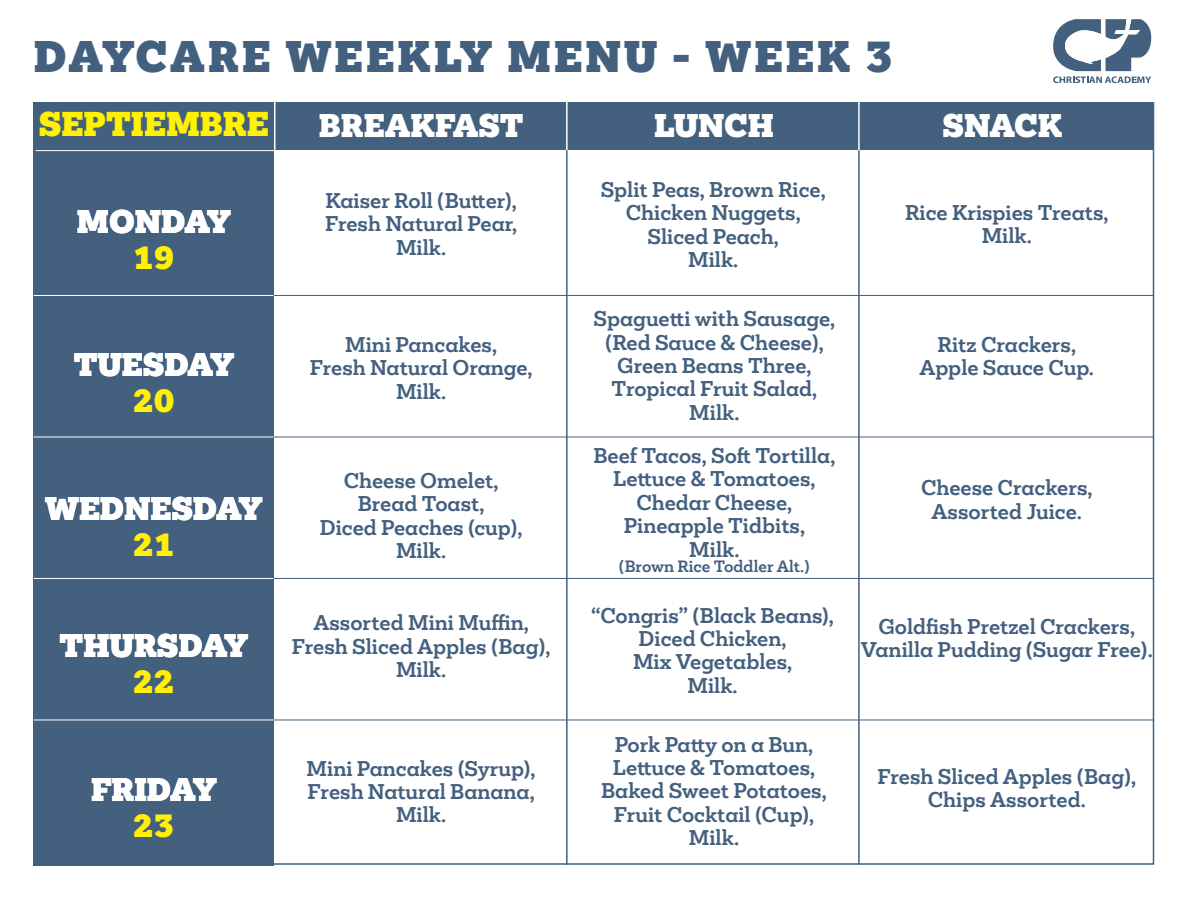
<style>
.page{position:relative;width:1188px;height:918px;background:#fff}
.page>*{position:absolute;margin:0;border:0;box-sizing:border-box;transform-origin:0 0}
.t1{font:900 40.5px "Mokoko";letter-spacing:.08em;color:#43607f}
.t2{font:900 31.5px "Mokoko";color:#fff101}
.t3{font:900 30px/36px "Mokoko";color:#fff;text-align:center}
.t4{font:700 19.5px/23.4px "Mokoko";color:#43607f;text-align:center}
.t5{font:700 15px "Mokoko";color:#43607f}
.s1{color:#fff101}
</style>
<div class="page">
<div style="left:34px;top:103px;width:1120px;height:47px;background:#43607f"></div>
<div style="left:34px;top:103px;width:240px;height:763px;background:#43607f"></div>
<svg style="left:1053px;top:19px;width:98px;height:64px"></svg>
<hr style="left:34px;top:295px;width:240px;height:1px;background:#fff">
<hr style="left:36px;top:150px;width:240px;height:1px;background:#fff">
<hr style="left:34px;top:437px;width:240px;height:1px;background:#fff">
<hr style="left:34px;top:578px;width:240px;height:1px;background:#fff">
<hr style="left:34px;top:720px;width:240px;height:1px;background:#fff">
<hr style="left:274px;top:295px;width:880px;height:1px;background:#43607f">
<hr style="left:274px;top:437px;width:880px;height:1px;background:#43607f">
<hr style="left:274px;top:578px;width:880px;height:1px;background:#43607f">
<hr style="left:274px;top:720px;width:880px;height:1px;background:#43607f">
<hr style="left:274px;top:98px;width:1px;height:60px;background:#fff">
<hr style="left:566px;top:98px;width:2px;height:60px;background:#fff">
<hr style="left:858px;top:98px;width:2px;height:60px;background:#fff">
<hr style="left:566px;top:150px;width:2px;height:715px;background:#43607f">
<hr style="left:858px;top:150px;width:2px;height:715px;background:#43607f">
<p class="t1" style="left:34px;top:30px;width:861px">DAYCARE WEEKLY MENU - WEEK 3</p>
<p class="t2" style="left:39px;top:103px;width:231px">SEPTIEMBRE</p>
<p class="t3" style="left:77px;top:204px;width:155px">MONDAY<br><span class="s1">19</span></p>
<p class="t3" style="left:74px;top:347px;width:162px">TUESDAY<br><span class="s1">20</span></p>
<p class="t3" style="left:45px;top:491px;width:219px">WEDNESDAY<br><span class="s1">21</span></p>
<p class="t3" style="left:60px;top:629px;width:190px">THURSDAY<br><span class="s1">22</span></p>
<p class="t3" style="left:91px;top:773px;width:127px">FRIDAY<br><span class="s1">23</span></p>
<h3 class="t3" style="left:319px;top:108px;width:206px">BREAKFAST</h3>
<h3 class="t3" style="left:654px;top:108px;width:121px">LUNCH</h3>
<h3 class="t3" style="left:943px;top:108px;width:121px">SNACK</h3>
<p class="t4" style="left:325px;top:189px;width:194px">Kaiser Roll (Butter),<br>Fresh Natural Pear,<br>Milk.</p>
<p class="t4" style="left:345px;top:333px;width:153px">Mini Pancakes,</p>
<p class="t4" style="left:310px;top:356px;width:224px">Fresh Natural Orange,<br>Milk.</p>
<p class="t4" style="left:320px;top:469px;width:204px">Cheese Omelet,<br>Bread Toast,<br>Diced Peaches (cup),<br>Milk.</p>
<p class="t4" style="left:292px;top:611px;width:260px">Assorted Mini Muffin,<br>Fresh Sliced Apples (Bag),<br>Milk.</p>
<p class="t4" style="left:307px;top:757px;width:231px;text-align:left">Mini Pancakes (Syrup),<br>Fresh Natural Banana,</p>
<p class="t4" style="left:396px;top:803px;width:52px">Milk.</p>
<p class="t4" style="left:601px;top:178px;width:227px">Split Peas, Brown Rice,</p>
<p class="t4" style="left:626px;top:201px;width:177px">Chicken Nuggets,<br>Sliced Peach,</p>
<p class="t4" style="left:688px;top:248px;width:52px">Milk.</p>
<p class="t4" style="left:594px;top:307px;width:243px">Spaguetti with Sausage, (Red Sauce &amp; Cheese),<br>Green Beans Three,<br>Tropical Fruit Salad,<br>Milk.</p>
<p class="t4" style="left:593px;top:444px;width:244px">Beef Tacos, Soft Tortilla,<br>Lettuce &amp; Tomatoes,</p>
<p class="t4" style="left:624px;top:491px;width:183px">Chedar Cheese,<br>Pineapple Tidbits,</p>
<p class="t4" style="left:689px;top:538px;width:52px">Milk.</p>
<p class="t5" style="left:619px;top:556px;width:192px">(Brown Rice Toddler Alt.)</p>
<p class="t4" style="left:591px;top:604px;width:244px">“Congris” (Black Beans),<br>Diced Chicken,</p>
<p class="t4" style="left:633px;top:650px;width:161px">Mix Vegetables,</p>
<p class="t4" style="left:688px;top:674px;width:52px">Milk.</p>
<p class="t4" style="left:615px;top:733px;width:200px">Pork Patty on a Bun,</p>
<p class="t4" style="left:601px;top:756px;width:227px">Lettuce &amp; Tomatoes,<br>Baked Sweet Potatoes,</p>
<p class="t4" style="left:614px;top:803px;width:202px">Fruit Cocktail (Cup),<br>Milk.</p>
<p class="t4" style="left:905px;top:201px;width:205px">Rice Krispies Treats,<br>Milk.</p>
<p class="t4" style="left:920px;top:333px;width:176px">Ritz Crackers,<br>Apple Sauce Cup.</p>
<p class="t4" style="left:921px;top:476px;width:173px">Cheese Crackers,<br>Assorted Juice.</p>
<p class="t4" style="left:879px;top:615px;width:258px">Goldfish Pretzel Crackers,</p>
<p class="t4" style="left:861px;top:638px;width:293px">Vanilla Pudding (Sugar Free).</p>
<p class="t4" style="left:877px;top:765px;width:260px">Fresh Sliced Apples (Bag),<br>Chips Assorted.</p>
</div>
